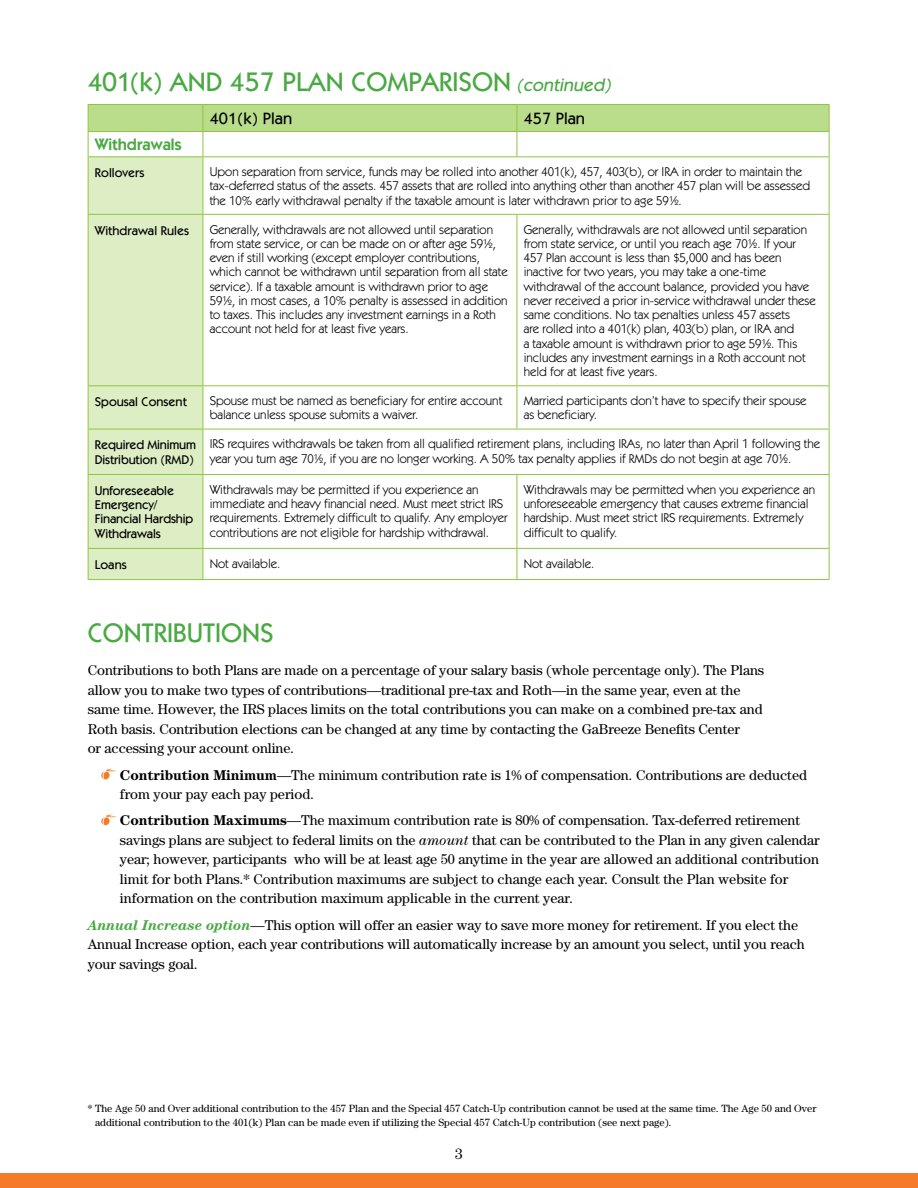
<style>
.page{position:relative;width:918px;height:1188px;background:#fff}
.page>*{position:absolute;margin:0;border:0;box-sizing:border-box;transform-origin:0 0}
.t1{font:500 27px "Itc Kabel";color:#49a942}
.t2{font:500 16.5px "Itc Kabel";color:#000}
.t3{font:600 16.5px "Itc Kabel";color:#49a942}
.t4{font:15px "Century";color:#000}
.t5{font:14.25px/19.5px "Century";letter-spacing:-.005em;color:#000}
.t6{font:12.75px/14.2px "Itc Kabel";color:#000}
.t7{font:500 12.75px/14.2px "Itc Kabel";letter-spacing:-.01em;color:#000}
.t8{font:10.5px/13.5px "Century";color:#000}
.s1{font-style:italic;font-size:18px}
.s2{font-weight:700}
.s3{font-style:italic}
.s4{font-weight:700;font-style:italic;color:#49a942}
</style>
<div class="page">
<div style="left:0;top:1174px;width:918px;height:14px;background:#f47b29"></div>
<svg style="left:101px;top:768px;width:16px;height:12px"></svg>
<svg style="left:101px;top:814px;width:16px;height:11px"></svg>
<div style="left:89px;top:157px;width:114px;height:422px;background:#ddeec5"></div>
<svg style="left:88px;top:104px;width:742px;height:52px"></svg>
<hr style="left:88px;top:156px;width:115px;height:1px;background:#8dc63f">
<hr style="left:88px;top:157px;width:1px;height:57px;background:#8dc63f">
<hr style="left:203px;top:156px;width:314px;height:1px;background:#8dc63f">
<hr style="left:203px;top:157px;width:1px;height:57px;background:#8dc63f">
<hr style="left:517px;top:156px;width:313px;height:1px;background:#8dc63f">
<hr style="left:829px;top:157px;width:1px;height:57px;background:#8dc63f">
<hr style="left:88px;top:214px;width:115px;height:1px;background:#8dc63f">
<hr style="left:88px;top:215px;width:1px;height:170px;background:#8dc63f">
<hr style="left:203px;top:214px;width:314px;height:1px;background:#8dc63f">
<hr style="left:203px;top:215px;width:1px;height:170px;background:#8dc63f">
<hr style="left:517px;top:214px;width:313px;height:1px;background:#8dc63f">
<hr style="left:517px;top:215px;width:1px;height:170px;background:#8dc63f">
<hr style="left:829px;top:215px;width:1px;height:170px;background:#8dc63f">
<hr style="left:88px;top:385px;width:115px;height:1px;background:#8dc63f">
<hr style="left:88px;top:386px;width:1px;height:43px;background:#8dc63f">
<hr style="left:203px;top:385px;width:314px;height:1px;background:#8dc63f">
<hr style="left:203px;top:386px;width:1px;height:43px;background:#8dc63f">
<hr style="left:517px;top:385px;width:313px;height:1px;background:#8dc63f">
<hr style="left:517px;top:386px;width:1px;height:43px;background:#8dc63f">
<hr style="left:829px;top:386px;width:1px;height:43px;background:#8dc63f">
<hr style="left:88px;top:429px;width:115px;height:1px;background:#8dc63f">
<hr style="left:88px;top:429px;width:1px;height:45px;background:#8dc63f">
<hr style="left:203px;top:429px;width:314px;height:1px;background:#8dc63f">
<hr style="left:203px;top:429px;width:1px;height:45px;background:#8dc63f">
<hr style="left:517px;top:429px;width:313px;height:1px;background:#8dc63f">
<hr style="left:829px;top:429px;width:1px;height:45px;background:#8dc63f">
<hr style="left:88px;top:474px;width:115px;height:1px;background:#8dc63f">
<hr style="left:88px;top:475px;width:1px;height:73px;background:#8dc63f">
<hr style="left:203px;top:474px;width:314px;height:1px;background:#8dc63f">
<hr style="left:203px;top:475px;width:1px;height:73px;background:#8dc63f">
<hr style="left:517px;top:474px;width:313px;height:1px;background:#8dc63f">
<hr style="left:517px;top:475px;width:1px;height:73px;background:#8dc63f">
<hr style="left:829px;top:475px;width:1px;height:73px;background:#8dc63f">
<hr style="left:88px;top:548px;width:115px;height:1px;background:#8dc63f">
<hr style="left:88px;top:549px;width:1px;height:30px;background:#8dc63f">
<hr style="left:203px;top:548px;width:314px;height:1px;background:#8dc63f">
<hr style="left:203px;top:549px;width:1px;height:30px;background:#8dc63f">
<hr style="left:517px;top:548px;width:313px;height:1px;background:#8dc63f">
<hr style="left:517px;top:549px;width:1px;height:30px;background:#8dc63f">
<hr style="left:829px;top:549px;width:1px;height:30px;background:#8dc63f">
<hr style="left:88px;top:579px;width:115px;height:1px;background:#8dc63f">
<hr style="left:203px;top:579px;width:314px;height:1px;background:#8dc63f">
<hr style="left:517px;top:579px;width:313px;height:1px;background:#8dc63f">
<h1 class="t1" style="left:88px;top:66px;width:529px">401(k) AND 457 PLAN COMPARISON <span class="s1">(continued)</span></h1>
<p class="t2" style="left:210px;top:109px;width:84px">401(k) Plan</p>
<p class="t2" style="left:524px;top:109px;width:63px">457 Plan</p>
<p class="t3" style="left:95px;top:135px;width:89px">Withdrawals</p>
<p class="t7" style="left:95px;top:166px;width:51px">Rollovers</p>
<p class="t6" style="left:210px;top:165px;width:602px">Upon separation from service, funds may be rolled into another 401(k), 457, 403(b), or IRA in order to maintain the tax-deferred status of the assets. 457 assets that are rolled into anything other than another 457 plan will be assessed the 10% early withdrawal penalty if the taxable amount is later withdrawn prior to age 59½.</p>
<p class="t7" style="left:95px;top:223px;width:96px">Withdrawal Rules</p>
<p class="t6" style="left:210px;top:222px;width:300px">Generally, withdrawals are not allowed until separation from state service, or can be made on or after age 59½, even if still working (except employer contributions, which cannot be withdrawn until separation from all state service). If a taxable amount is withdrawn prior to age 59½, in most cases, a 10% penalty is assessed in addition to taxes. This includes any investment earnings in a Roth account not held for at least five years.</p>
<p class="t6" style="left:524px;top:222px;width:294px">Generally, withdrawals are not allowed until separation from state service, or until you reach age 70½. If your 457 Plan account is less than $5,000 and has been inactive for two years, you may take a one-time withdrawal of the account balance, provided you have never received a prior in-service withdrawal under these same conditions. No tax penalties unless 457 assets<br>are rolled into a 401(k) plan, 403(b) plan, or IRA and<br>a taxable amount is withdrawn prior to age 59½. This includes any investment earnings in a Roth account not held for at least five years.</p>
<p class="t7" style="left:95px;top:395px;width:94px">Spousal Consent</p>
<p class="t6" style="left:210px;top:394px;width:294px">Spouse must be named as beneficiary for entire account balance unless spouse submits a waiver.</p>
<p class="t6" style="left:524px;top:394px;width:284px">Married participants don’t have to specify their spouse as beneficiary.</p>
<p class="t7" style="left:95px;top:438px;width:103px">Required Minimum<br>Distribution (RMD)</p>
<p class="t6" style="left:210px;top:437px;width:612px">IRS requires withdrawals be taken from all qualified retirement plans, including IRAs, no later than April 1 following the year you turn age 70½, if you are no longer working. A 50% tax penalty applies if RMDs do not begin at age 70½.</p>
<p class="t7" style="left:95px;top:483px;width:100px">Unforeseeable<br>Emergency/<br>Financial Hardship<br>Withdrawals</p>
<p class="t6" style="left:210px;top:482px;width:299px">Withdrawals may be permitted if you experience an immediate and heavy financial need. Must meet strict IRS requirements. Extremely difficult to qualify. Any employer contributions are not eligible for hardship withdrawal.</p>
<p class="t6" style="left:524px;top:482px;width:293px">Withdrawals may be permitted when you experience an unforeseeable emergency that causes extreme financial hardship. Must meet strict IRS requirements. Extremely difficult to qualify.</p>
<p class="t7" style="left:95px;top:557px;width:33px">Loans</p>
<p class="t6" style="left:210px;top:556px;width:72px">Not available.</p>
<p class="t6" style="left:524px;top:556px;width:72px">Not available.</p>
<h1 class="t1" style="left:88px;top:617px;width:188px">CONTRIBUTIONS</h1>
<p class="t5" style="left:88px;top:660px;width:678px">Contributions to both Plans are made on a percentage of your salary basis (whole percentage only). The Plans allow you to make two types of contributions—traditional pre-tax and Roth—in the same year, even at the same time. However, the IRS places limits on the total contributions you can make on a combined pre-tax and Roth basis. Contribution elections can be changed at any time by contacting the GaBreeze Benefits Center<br>or accessing your account online.</p>
<p class="t5" style="left:120px;top:765px;width:689px"><span class="s2">Contribution Minimum</span>—The minimum contribution rate is 1% of compensation. Contributions are deducted from your pay each pay period.</p>
<p class="t5" style="left:120px;top:810px;width:701px"><span class="s2">Contribution Maximums</span>—The maximum contribution rate is 80% of compensation. Tax-deferred retirement savings plans are subject to federal limits on the <span class="s3">amount</span> that can be contributed to the Plan in any given calendar year; however, participants who will be at least age 50 anytime in the year are allowed an additional contribution limit for both Plans.* Contribution maximums are subject to change each year. Consult the Plan website for information on the contribution maximum applicable in the current year.</p>
<p class="t5" style="left:88px;top:915px;width:719px"><span class="s4">Annual Increase option</span>—This option will offer an easier way to save more money for retirement. If you elect the<br>Annual Increase option, each year contributions will automatically increase by an amount you select, until you reach your savings goal.</p>
<p class="t8" style="left:95px;top:1102px;width:723px;text-indent:-7px">* The Age 50 and Over additional contribution to the 457 Plan and the Special 457 Catch-Up contribution cannot be used at the same time. The Age 50 and Over additional contribution to the 401(k) Plan can be made even if utilizing the Special 457 Catch-Up contribution (see next page).</p>
<p class="t4" style="left:455px;top:1145px;width:9px">3</p>
</div>
